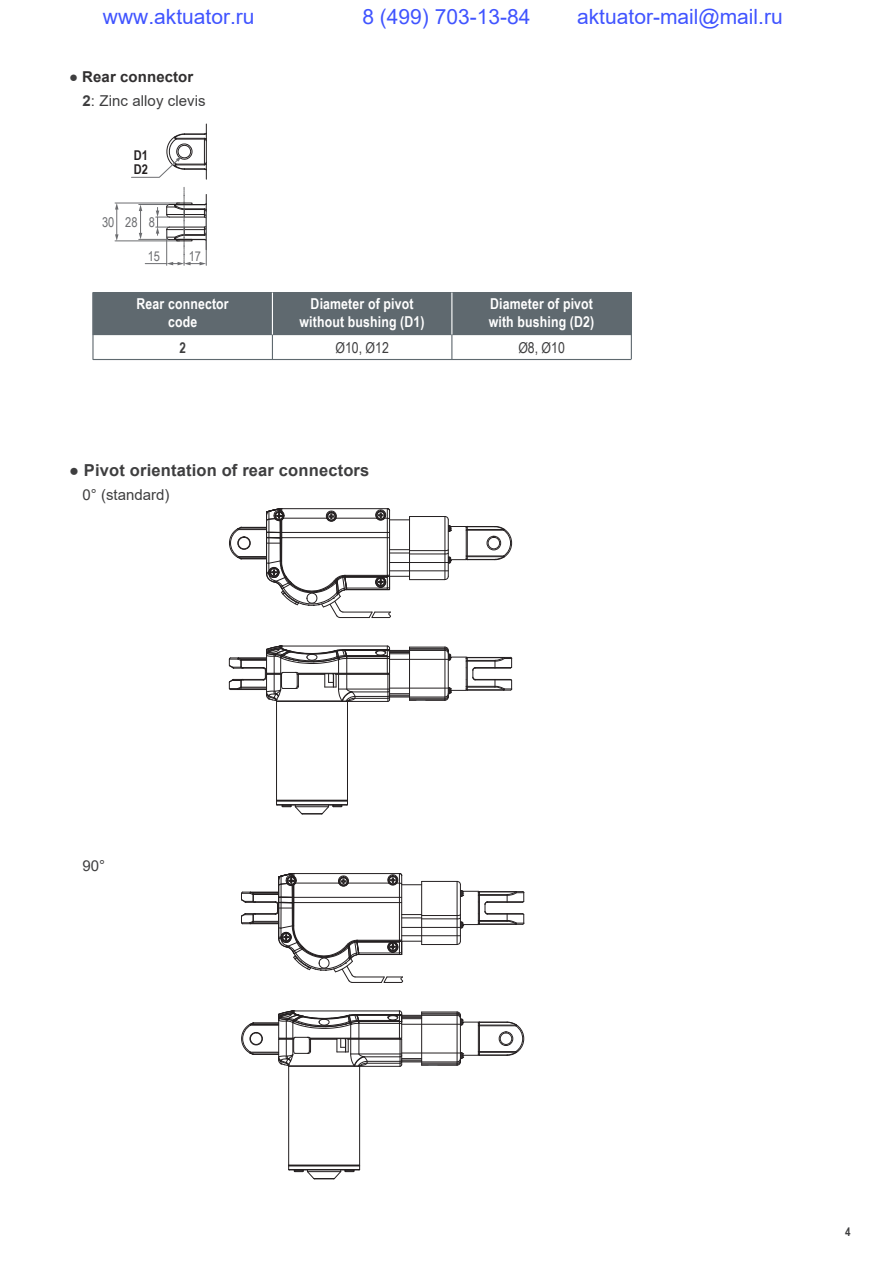
<style>
.page{position:relative;width:893px;height:1263px;background:#fff}
.page>*{position:absolute;margin:0;border:0;box-sizing:border-box;transform-origin:0 0}
.t1{font:21px "Arial";color:#4054ff}
.t2{font:700 16.5px "Arial";letter-spacing:.01em;color:#3e3e3f}
.t3{font:700 15px/18px "Arial Narrow";letter-spacing:.01em;color:#fff;text-align:center}
.t4{font:15px/24px "Arial";letter-spacing:.005em;color:#3e3e3f}
.t5{font:15px "Arial Narrow";color:#3e3e3f}
.t6{font:700 15px "Arial Narrow";color:#3e3e3f;scale:.95 1}
.t7{font:13.5px "Arial Narrow";color:#6c6d70}
.t8{font:700 13.5px/14.9px "Arial Narrow";color:#231f20}
.t9{font:700 12px "Arial Narrow";color:#3e3e3f}
.s1{font-weight:700}
.s2{font-weight:700;color:#312f30}
</style>
<div class="page">
<hr style="left:206px;top:124px;width:1px;height:55px;background:#231f20">
<svg style="left:131px;top:132px;width:76px;height:46px"></svg>
<hr style="left:115px;top:203px;width:65px;height:1px;background:#6c6d70">
<hr style="left:115px;top:240px;width:65px;height:1px;background:#6c6d70">
<svg style="left:115px;top:203px;width:4px;height:38px"></svg>
<svg style="left:139px;top:187px;width:68px;height:78px"></svg>
<div style="left:93px;top:292px;width:539px;height:43px;background:#5f696f"></div>
<hr style="left:631px;top:293px;width:1px;height:66px;background:#5f696f">
<hr style="left:92px;top:293px;width:2px;height:67px;background:#5f696f">
<hr style="left:93px;top:359px;width:538px;height:1px;background:#5f696f">
<svg style="left:272px;top:335px;width:1px;height:24px"></svg>
<hr style="left:272px;top:293px;width:1px;height:42px;background:#fff">
<svg style="left:451px;top:335px;width:1px;height:24px"></svg>
<hr style="left:451px;top:293px;width:1px;height:42px;background:#fff">
<hr style="left:276px;top:701px;width:1px;height:99px;background:#231f20">
<hr style="left:347px;top:701px;width:1px;height:99px;background:#231f20">
<hr style="left:409px;top:647px;width:1px;height:53px;background:#231f20">
<hr style="left:409px;top:700px;width:36px;height:1px;background:#231f20">
<hr style="left:409px;top:699px;width:36px;height:1px;background:#231f20">
<hr style="left:409px;top:698px;width:36px;height:1px;background:#231f20">
<hr style="left:390px;top:697px;width:55px;height:1px;background:#231f20">
<hr style="left:390px;top:688px;width:58px;height:1px;background:#231f20">
<hr style="left:390px;top:659px;width:58px;height:1px;background:#231f20">
<hr style="left:390px;top:650px;width:55px;height:1px;background:#231f20">
<hr style="left:409px;top:649px;width:36px;height:1px;background:#231f20">
<hr style="left:409px;top:648px;width:36px;height:1px;background:#231f20">
<hr style="left:409px;top:647px;width:36px;height:1px;background:#231f20">
<svg style="left:276px;top:799px;width:72px;height:16px"></svg>
<svg style="left:444px;top:646px;width:69px;height:55px"></svg>
<hr style="left:409px;top:516px;width:1px;height:64px;background:#231f20">
<hr style="left:445px;top:516px;width:1px;height:64px;background:#231f20">
<hr style="left:448px;top:520px;width:1px;height:56px;background:#231f20">
<hr style="left:409px;top:579px;width:36px;height:1px;background:#231f20">
<hr style="left:390px;top:570px;width:58px;height:1px;background:#231f20">
<hr style="left:390px;top:562px;width:58px;height:1px;background:#231f20">
<hr style="left:409px;top:554px;width:36px;height:1px;background:#231f20">
<hr style="left:409px;top:550px;width:36px;height:1px;background:#231f20">
<hr style="left:409px;top:516px;width:36px;height:1px;background:#231f20">
<svg style="left:444px;top:575px;width:5px;height:5px"></svg>
<svg style="left:444px;top:516px;width:68px;height:48px"></svg>
<div style="left:487px;top:536px;width:14px;height:14px;border:1px solid #231f20;border-radius:50%"></div>
<div style="left:488px;top:537px;width:12px;height:12px;border:1px solid #231f20;border-radius:50%"></div>
<svg style="left:228px;top:508px;width:181px;height:194px"></svg>
<hr style="left:288px;top:1066px;width:1px;height:99px;background:#231f20">
<hr style="left:359px;top:1066px;width:1px;height:99px;background:#231f20">
<hr style="left:422px;top:1065px;width:35px;height:1px;background:#231f20">
<hr style="left:422px;top:1064px;width:35px;height:1px;background:#231f20">
<hr style="left:422px;top:1063px;width:35px;height:1px;background:#231f20">
<hr style="left:402px;top:1061px;width:55px;height:1px;background:#231f20">
<hr style="left:402px;top:1053px;width:58px;height:1px;background:#231f20">
<hr style="left:402px;top:1024px;width:58px;height:1px;background:#231f20">
<hr style="left:402px;top:1015px;width:55px;height:1px;background:#231f20">
<hr style="left:422px;top:1014px;width:35px;height:1px;background:#231f20">
<hr style="left:422px;top:1013px;width:35px;height:1px;background:#231f20">
<hr style="left:422px;top:1012px;width:35px;height:1px;background:#231f20">
<svg style="left:288px;top:1164px;width:72px;height:15px"></svg>
<hr style="left:457px;top:881px;width:1px;height:63px;background:#231f20">
<hr style="left:460px;top:885px;width:1px;height:56px;background:#231f20">
<hr style="left:422px;top:944px;width:35px;height:1px;background:#231f20">
<hr style="left:402px;top:935px;width:58px;height:1px;background:#231f20">
<hr style="left:402px;top:927px;width:58px;height:1px;background:#231f20">
<hr style="left:422px;top:918px;width:35px;height:1px;background:#231f20">
<hr style="left:422px;top:915px;width:35px;height:1px;background:#231f20">
<hr style="left:422px;top:881px;width:35px;height:1px;background:#231f20">
<svg style="left:456px;top:940px;width:5px;height:5px"></svg>
<svg style="left:241px;top:873px;width:181px;height:194px"></svg>
<svg style="left:456px;top:1011px;width:68px;height:55px"></svg>
<div style="left:499px;top:1031px;width:14px;height:15px;border:1px solid #231f20;border-radius:50%"></div>
<div style="left:500px;top:1032px;width:12px;height:13px;border:1px solid #231f20;border-radius:50%"></div>
<svg style="left:456px;top:881px;width:69px;height:48px"></svg>
<h1 class="t1" style="left:103px;top:2px;width:153px">www.aktuator.ru</h1>
<h1 class="t1" style="left:362px;top:2px;width:170px">8 (499) 703-13-84</h1>
<h1 class="t1" style="left:577px;top:2px;width:207px">aktuator-mail@mail.ru</h1>
<p class="t4" style="left:83px;top:65px;width:125px;text-indent:-14px"><span class="s1">●</span> <span class="s2">Rear connector<br></span><span class="s1">2</span>: Zinc alloy clevis</p>
<p class="t8" style="left:134px;top:147px;width:16px">D1<br>D2</p>
<p class="t7" style="left:102px;top:213px;width:54px">30 28 8</p>
<p class="t7" style="left:148px;top:246px;width:14px">15</p>
<p class="t7" style="left:189px;top:246px;width:14px">17</p>
<p class="t3" style="left:137px;top:294px;width:94px">Rear connector code</p>
<p class="t6" style="left:179px;top:336px;width:8px">2</p>
<p class="t3" style="left:299px;top:294px;width:127px">Diameter of pivot without bushing (D1)</p>
<p class="t5" style="left:335px;top:336px;width:55px">Ø10, Ø12</p>
<p class="t2" style="left:69px;top:459px;width:302px">● Pivot orientation of rear connectors</p>
<p class="t4" style="left:83px;top:483px;width:88px">0° (standard)</p>
<p class="t3" style="left:489px;top:294px;width:107px;text-align:left">Diameter of pivot with bushing (D2)</p>
<p class="t5" style="left:518px;top:336px;width:48px">Ø8, Ø10</p>
<p class="t4" style="left:83px;top:854px;width:24px">90°</p>
<p class="t9" style="left:845px;top:1223px;width:7px">4</p>
</div>
